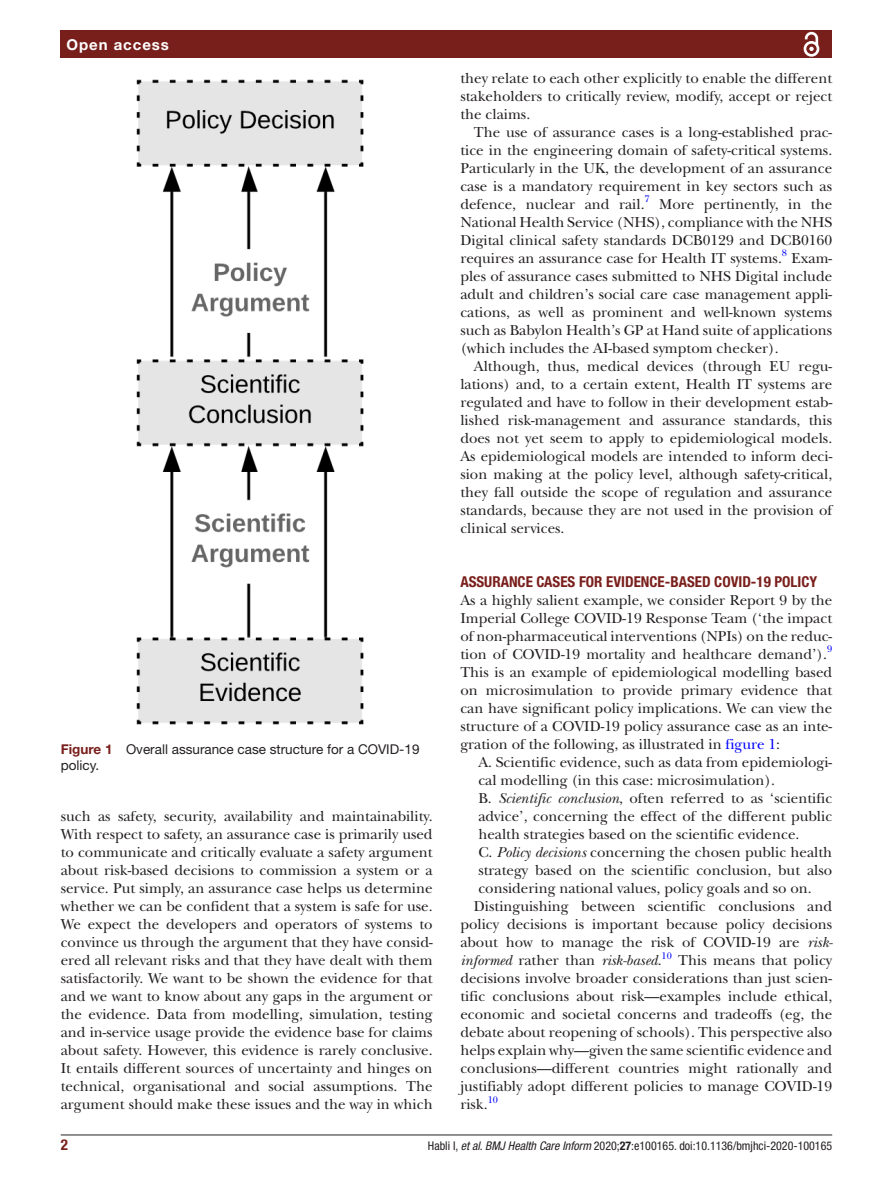
<style>
.page{position:relative;width:893px;height:1191px;background:#fff}
.page>*{position:absolute;margin:0;border:0;box-sizing:border-box;transform-origin:0 0}
.t1{font:15px/18px "New Baskerville";color:#231f20;text-align:justify}
.t2{font:700 condensed 15px "Helvetica Neue LT Std";color:#791f1b}
.t3{font:italic 15px "New Baskerville";color:#231f20}
.t4{font:700 15px "Helvetica Neue LT Std";letter-spacing:.065em;color:#fff}
.t5{font:13.5px/16.2px "Helvetica Neue LT Std";color:#231f20}
.t6{font:condensed 12px "Helvetica Neue LT Std";color:#231f20}
.t7{font:9.9px "New Baskerville";color:#00f}
.s1{font-weight:700;color:#791f1b}
.s2{color:#00f}
.s3{font-style:italic}
.s4{font-style:normal}
.s5{font-weight:700}
</style>
<div class="page">
<hr style="left:61px;top:1134px;width:771px;height:1px;background:#231f20">
<div style="left:61px;top:31px;width:771px;height:27px;background:#791f1b"></div>
<svg style="left:803px;top:31px;width:17px;height:26px"></svg>
<img style="left:136px;top:79px;width:228px;height:646px">
<p class="t4" style="left:66px;top:35px;width:104px">Open access</p>
<p class="t5" style="left:61px;top:741px;width:360px"><span class="s1">Figure 1</span> Overall assurance case structure for a COVID-19 policy.</p>
<p class="t1" style="left:61px;top:807px;width:373px">such as safety, security, availability and maintainability.<br>With respect to safety, an assurance case is primarily used to communicate and critically evaluate a safety argument about risk-based decisions to commission a system or a service. Put simply, an assurance case helps us determine whether we can be confident that a system is safe for use.<br>We expect the developers and operators of systems to convince us through the argument that they have consid&shy;ered all relevant risks and that they have dealt with them satisfactorily. We want to be shown the evidence for that and we want to know about any gaps in the argument or the evidence. Data from modelling, simulation, testing and in-service usage provide the evidence base for claims about safety. However, this evidence is rarely conclusive.<br>It entails different sources of uncertainty and hinges on technical, organisational and social assumptions. The argument should make these issues and the way in which</p>
<p class="t1" style="left:460px;top:69px;width:373px">they relate to each other explicitly to enable the different stakeholders to critically review, modify, accept or reject the claims.</p>
<p class="t1" style="left:460px;top:123px;width:373px;text-indent:13px">The use of assurance cases is a long-established prac&shy;tice in the engineering domain of safety-critical systems.<br>Particularly in the UK, the development of an assurance case is a mandatory requirement in key sectors such as defence, nuclear and rail.<sup>7</sup></p>
<p class="t1" style="left:460px;top:195px;width:373px;text-indent:199px">More pertinently, in the National Health Service (NHS), compliance with the NHS Digital clinical safety standards DCB0129 and DCB0160 requires an assurance case for Health IT systems.</p>
<p class="t7" style="left:782px;top:247px;width:7px">8</p>
<p class="t1" style="left:460px;top:249px;width:373px;text-indent:331px">Exam&shy;ples of assurance cases submitted to NHS Digital include adult and children’s social care case management appli&shy;cations, as well as prominent and well-known systems such as Babylon Health’s GP at Hand suite of applications (which includes the AI-based symptom checker).</p>
<p class="t1" style="left:460px;top:357px;width:373px;text-indent:14px">Although, thus, medical devices (through EU regu&shy;lations) and, to a certain extent, Health IT systems are regulated and have to follow in their development estab&shy;lished risk-management and assurance standards, this does not yet seem to apply to epidemiological models.<br>As epidemiological models are intended to inform deci&shy;sion making at the policy level, although safety-critical, they fall outside the scope of regulation and assurance standards, because they are not used in the provision of clinical services.</p>
<p class="t2" style="left:460px;top:573px;width:358px">ASSURANCE CASES FOR EVIDENCE-BASED COVID-19 POLICY</p>
<p class="t1" style="left:460px;top:591px;width:373px">As a highly salient example, we consider Report 9 by the Imperial College COVID-19 Response Team (‘the impact of non-pharmaceutical interventions (NPIs) on the reduc&shy;tion of COVID-19 mortality and healthcare demand’).</p>
<p class="t7" style="left:827px;top:643px;width:7px">9</p>
<p class="t1" style="left:460px;top:663px;width:373px">This is an example of epidemiological modelling based on microsimulation to provide primary evidence that can have significant policy implications. We can view the structure of a COVID-19 policy assurance case as an inte&shy;gration of the following, as illustrated in <span class="s2">figure 1</span>:</p>
<p class="t1" style="left:478px;top:753px;width:355px">A. Scientific evidence, such as data from epidemiologi-</p>
<p class="t1" style="left:478px;top:771px;width:298px">cal modelling (in this case: microsimulation).</p>
<p class="t1" style="left:478px;top:789px;width:355px">B. <span class="s3">Scientific conclusion</span>, often referred to as ‘scientific</p>
<p class="t1" style="left:478px;top:807px;width:355px">advice’, concerning the effect of the different public</p>
<p class="t1" style="left:478px;top:825px;width:323px">health strategies based on the scientific evidence.</p>
<p class="t1" style="left:478px;top:843px;width:355px">C. <span class="s3">Policy decisions</span> concerning the chosen public health</p>
<p class="t1" style="left:478px;top:861px;width:355px">strategy based on the scientific conclusion, but also</p>
<p class="t1" style="left:478px;top:879px;width:335px">considering national values, policy goals and so on.</p>
<p class="t1" style="left:474px;top:897px;width:360px">Distinguishing between scientific conclusions and</p>
<p class="t1" style="left:460px;top:915px;width:373px">policy decisions is important because policy decisions</p>
<p class="t1" style="left:460px;top:933px;width:374px">about how to manage the risk of COVID-19 are <span class="s3">risk-</span></p>
<p class="t3" style="left:460px;top:951px;width:203px">informed <span class="s4">rather than</span> risk-based<span class="s4">.</span></p>
<p class="t7" style="left:662px;top:949px;width:12px">10</p>
<p class="t1" style="left:460px;top:951px;width:373px;text-indent:218px">This means that policy decisions involve broader considerations than just scien&shy;tific conclusions about risk—examples include ethical, economic and societal concerns and tradeoffs (eg, the debate about reopening of schools). This perspective also helps explain why—given the same scientific evidence and conclusions—different countries might rationally and justifiably adopt different policies to manage COVID-19 risk.</p>
<p class="t7" style="left:488px;top:1093px;width:12px">10</p>
<p class="t2" style="left:61px;top:1135px;width:9px">2</p>
<p class="t6" style="left:428px;top:1138px;width:406px">Habli I, <span class="s3">et al</span>. <span class="s3">BMJ Health Care Inform</span> 2020;<span class="s5">27</span>:e100165. doi:10.1136/bmjhci-2020-100165</p>
</div>
